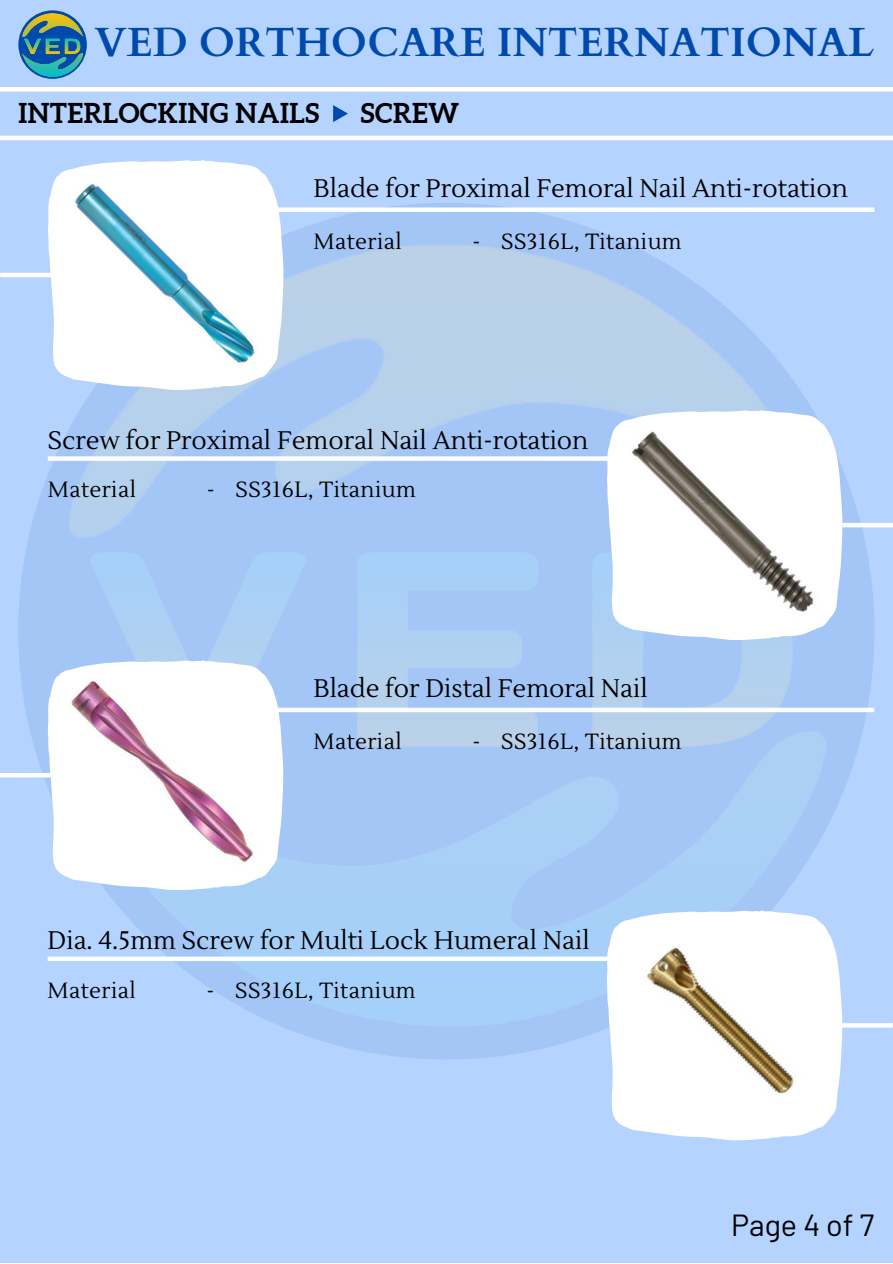
<style>
.page{position:relative;width:893px;height:1264px;background:#fff}
.page>*{position:absolute;margin:0;border:0;box-sizing:border-box;transform-origin:0 0}
.t1{font:700 40.8px "Cardo";color:#004aad}
.t2{font:30.45px "Barlow";color:#000}
.t3{font:700 27.3px "Aleo";letter-spacing:.015em;color:#000}
.t4{font:25.35px "Lustria";color:#000}
.t5{font:21.9px "Lustria";letter-spacing:.02em;color:#000}
</style>
<div class="page">
<div style="left:0;top:0;width:892px;height:1262px;background:#b5d3ff"></div>
<img style="left:18px;top:11px;width:69px;height:68px">
<hr style="left:0;top:87px;width:892px;height:4px;background:#fff">
<svg style="left:333px;top:105px;width:15px;height:17px"></svg>
<hr style="left:0;top:136px;width:892px;height:4px;background:#fff">
<img style="left:18px;top:212px;width:852px;height:847px">
<img style="left:607px;top:410px;width:235px;height:230px">
<div style="left:48px;top:456px;width:573px;height:5px;background:#fff"></div>
<hr style="left:842px;top:523px;width:50px;height:4px;background:#fff">
<img style="left:48px;top:160px;width:235px;height:230px">
<div style="left:273px;top:207px;width:601px;height:5px;background:#fff"></div>
<hr style="left:0;top:273px;width:51px;height:4px;background:#fff">
<img style="left:606px;top:910px;width:235px;height:230px">
<div style="left:48px;top:956px;width:573px;height:5px;background:#fff"></div>
<hr style="left:842px;top:1023px;width:50px;height:4px;background:#fff">
<img style="left:48px;top:660px;width:235px;height:230px">
<div style="left:272px;top:707px;width:602px;height:5px;background:#fff"></div>
<hr style="left:0;top:773px;width:51px;height:4px;background:#fff">
<p class="t1" style="left:95px;top:15px;width:780px">VED ORTHOCARE INTERNATIONAL</p>
<p class="t3" style="left:18px;top:98px;width:302px">INTERLOCKING NAILS</p>
<p class="t3" style="left:361px;top:98px;width:100px">SCREW</p>
<p class="t4" style="left:313px;top:172px;width:535px">Blade for Proximal Femoral Nail Anti-rotation</p>
<p class="t5" style="left:313px;top:228px;width:90px">Material</p>
<p class="t5" style="left:472px;top:228px;width:10px">-</p>
<p class="t5" style="left:501px;top:228px;width:182px">SS316L, Titanium</p>
<p class="t4" style="left:48px;top:424px;width:542px">Screw for Proximal Femoral Nail Anti-rotation</p>
<p class="t5" style="left:48px;top:476px;width:90px">Material</p>
<p class="t5" style="left:207px;top:476px;width:10px">-</p>
<p class="t5" style="left:235px;top:476px;width:182px">SS316L, Titanium</p>
<p class="t4" style="left:313px;top:672px;width:336px">Blade for Distal Femoral Nail</p>
<p class="t5" style="left:313px;top:728px;width:90px">Material</p>
<p class="t5" style="left:472px;top:728px;width:10px">-</p>
<p class="t5" style="left:501px;top:728px;width:182px">SS316L, Titanium</p>
<p class="t4" style="left:48px;top:924px;width:543px">Dia. 4.5mm Screw for Multi Lock Humeral Nail</p>
<p class="t5" style="left:48px;top:976px;width:90px">Material</p>
<p class="t5" style="left:206px;top:976px;width:10px">-</p>
<p class="t5" style="left:235px;top:976px;width:182px">SS316L, Titanium</p>
<p class="t2" style="left:731px;top:1205px;width:145px">Page 4 of 7</p>
</div>
